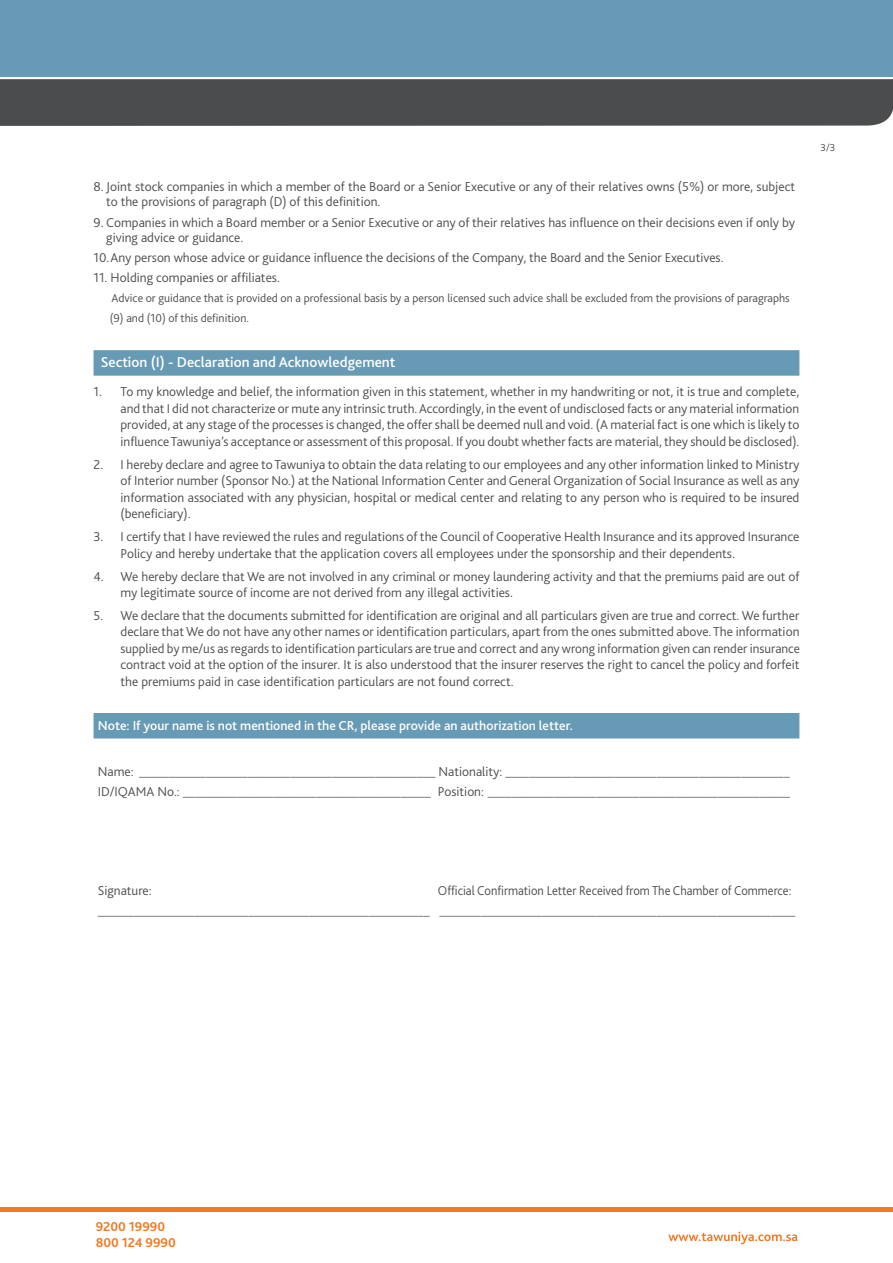
<style>
.page{position:relative;width:893px;height:1263px;background:#fff}
.page>*{position:absolute;margin:0;border:0;box-sizing:border-box;transform-origin:0 0}
.t1{font:500 15px "Bliss 2";color:#fff}
.t2{font:300 13.5px/16.5px "Bliss 2";color:#4b4c4d}
.t3{font:500 13.5px "Bliss 2";color:#fff}
.t4{font:300 13.5px "Bliss 2";color:#4b4c4d;scale:.93 1}
.t5{font:700 13.5px/16.2px "Bliss 2";color:#f47921}
.t6{font:300 12px/20px "Bliss 2";color:#4b4c4d}
.t7{font:300 10.5px "Bliss 2";color:#4b4c4d}
</style>
<div class="page">
<svg style="left:668px;top:1232px;width:129px;height:12px"></svg>
<hr style="left:0;top:1208px;width:893px;height:4px;background:#f47921">
<div style="left:94px;top:350px;width:705px;height:26px;background:#679ab4"></div>
<div style="left:94px;top:713px;width:705px;height:25px;background:#679ab4"></div>
<div style="left:0;top:0;width:893px;height:76px;background:#679ab4"></div>
<div style="left:0;top:79px;width:893px;height:47px;background:#4b4c4d"></div>
<p class="t2" style="left:106px;top:178px;width:690px;line-height:15px;text-indent:-13px">8. Joint stock companies in which a member of the Board or a Senior Executive or any of their relatives owns (5%) or more, subject to the provisions of paragraph D( ) of this definition.</p>
<p class="t2" style="left:106px;top:215px;width:690px;line-height:15px;text-indent:-13px">9. Companies in which a Board member or a Senior Executive or any of their relatives has influence on their decisions even if only by giving advice or guidance.</p>
<p class="t2" style="left:94px;top:249px;width:632px">10.Any person whose advice or guidance influence the decisions of the Company, the Board and the Senior Executives.</p>
<p class="t2" style="left:94px;top:269px;width:188px">11. Holding companies or affiliates.</p>
<p class="t6" style="left:110px;top:287px;width:681px">Advice or guidance that is provided on a professional basis by a person licensed such advice shall be excluded from the provisions of paragraphs (9) and (10) of this definition.</p>
<p class="t1" style="left:101px;top:353px;width:296px">Section I( -) Declaration and Acknowledgement</p>
<p class="t2" style="left:121px;top:383px;width:680px">To my knowledge and belief, the information given in this statement, whether in my handwriting or not isit, true and complete,</p>
<p class="t2" style="left:94px;top:383px;width:10px">1.</p>
<p class="t2" style="left:94px;top:456px;width:11px">2.</p>
<p class="t2" style="left:94px;top:528px;width:12px">3.</p>
<p class="t2" style="left:94px;top:567px;width:12px">4.</p>
<p class="t2" style="left:94px;top:607px;width:11px">5.</p>
<p class="t2" style="left:121px;top:400px;width:680px;text-align:justify">and that I did not characterize or mute any intrinsic truth.Accordingly in, the event of undisclosedfacts or any material information provided, at any stage of the processes is changed, the offer shall be deemed null and void A(. materialfact is one which is likely to influenceTawuniya s’ acceptance or assessment of this proposal If. you doubt whetherfacts are material, they should be disclosed .(</p>
<p class="t2" style="left:121px;top:456px;width:680px">I hereby declare and agree toTawuniya to obtain the data relating to our employees and any other information linked to Ministry</p>
<p class="t2" style="left:121px;top:472px;width:680px;text-align:justify">of Interior number (Sponsor No ) . at the National Information Center and General Organization of Social Insurance as well as any information associated with any physician, hospital or medical center and relating to any person who is required to be insured (beneficiary .(</p>
<p class="t2" style="left:121px;top:528px;width:680px">I certify that I have reviewed the rules and regulations of the Council of Cooperative Health Insurance and its approved Insurance</p>
<p class="t2" style="left:121px;top:541px;width:680px;line-height:23px">Policy and hereby undertake that the application covers all employees under the sponsorship and their dependents.<br>We hereby declare that We are not involved in any criminal or money laundering activity and that the premiums paid are out of</p>
<p class="t2" style="left:121px;top:581px;width:680px;line-height:23px">my legitimate source of income are not derived from any illegal activities.<br>We declare that the documents submitted for identification are original and all particulars given are true and correct. We further</p>
<p class="t2" style="left:121px;top:623px;width:681px;text-align:justify">declare that We do not have any other names or identification particulars, apart from the ones submitted above.The information supplied by me/us as regards to identification particulars are true and correct and any wrong information given can render insurance contract void at the option of the insurer isIt. also understood that the insurer reserves the right to cancel the policy and forfeit the premiums paid in case identification particulars are not found correct.</p>
<p class="t3" style="left:98px;top:717px;width:477px">Note If: your name is not mentioned in the CR, please provide an authorization letter.</p>
<p class="t2" style="left:98px;top:761px;width:694px;line-height:19.8px;text-align:right">Name: _________________________________________________ N a t i o n a l i t y _______________________________________________:<br>P o s i t i o n __________________________________________________:</p>
<p class="t2" style="left:98px;top:783px;width:335px">ID/IQAMA No.: _________________________________________</p>
<p class="t7" style="left:821px;top:141px;width:16px">3/3</p>
<p class="t2" style="left:98px;top:882px;width:55px">Signature:</p>
<p class="t2" style="left:98px;top:902px;width:333px">_______________________________________________________</p>
<p class="t4" style="left:438px;top:882px;width:382px">Official Confirmation Letter Received from The Chamber of Commerce:</p>
<p class="t2" style="left:439px;top:902px;width:358px">___________________________________________________________</p>
<p class="t5" style="left:96px;top:1217px;width:82px">9200 19990<br>800 124 9990</p>
</div>
